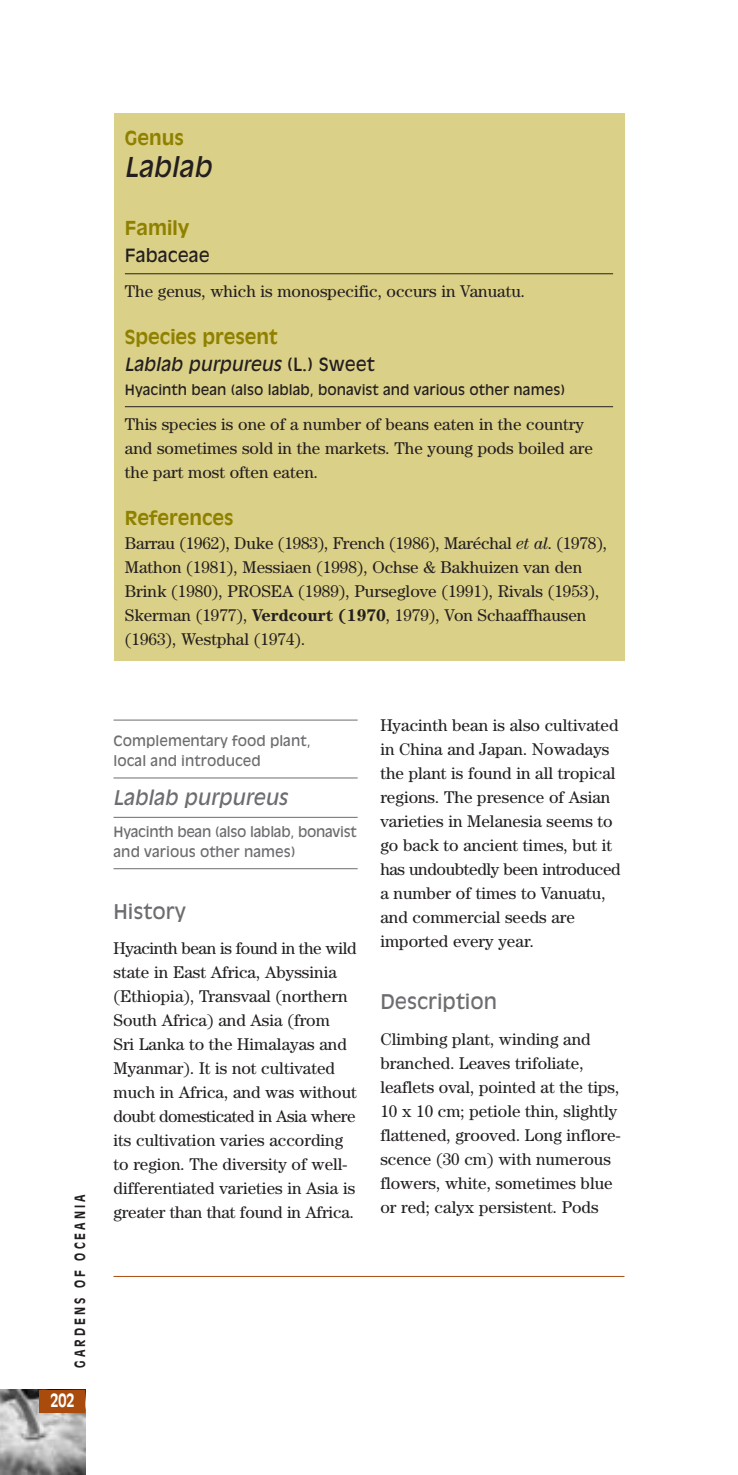
<style>
.page{position:relative;width:738px;height:1475px;background:#fff}
.page>*{position:absolute;margin:0;border:0;box-sizing:border-box;transform-origin:0 0}
.t1{font:italic 27px "Antique Olive";color:#231f20}
.t2{font:20px "Antique Olive";color:#6c6d70}
.t3{font:italic 20px "Antique Olive";color:#6c6d70}
.t4{font:700 19px "Antique Olive";color:#8f8100}
.t5{font:italic 18px "Antique Olive";color:#231f20}
.t6{font:18px "Antique Olive";color:#231f20}
.t7{font:700 18px "Antique Olive";color:#fff;scale:.8 1}
.t8{font:17px/24px "Century";color:#231f20}
.t9{font:14px/20px "Antique Olive";letter-spacing:-.02em;color:#6c6d70}
.t10{font:14px "Antique Olive";color:#231f20}
.t11{font:14px/20px "Antique Olive";color:#6c6d70}
.t12{font:700 14px "Antique Olive";letter-spacing:.28em;color:#231f20;scale:.8 1}
.s1{font-style:normal}
.s2{font-style:italic}
.s3{font-weight:700}
</style>
<div class="page">
<hr style="left:113px;top:719px;width:244px;height:1px;background:#6c6d70">
<hr style="left:113px;top:777px;width:244px;height:1px;background:#6c6d70">
<hr style="left:113px;top:816px;width:244px;height:1px;background:#6c6d70">
<hr style="left:113px;top:868px;width:244px;height:1px;background:#6c6d70">
<img style="left:0;top:1389px;width:85px;height:85px">
<div style="left:40px;top:1389px;width:45px;height:23px;background:#a84b0d"></div>
<hr style="left:113px;top:1275px;width:511px;height:1px;background:#a84b0d">
<div style="left:113px;top:113px;width:511px;height:547px;background:#dbd087"></div>
<hr style="left:125px;top:273px;width:487px;height:1px;background:#231f20">
<hr style="left:125px;top:406px;width:487px;height:1px;background:#231f20">
<p class="t4" style="left:125px;top:130px;width:61px">Genus</p>
<h1 class="t1" style="left:125px;top:156px;width:89px">Lablab</h1>
<p class="t4" style="left:125px;top:220px;width:66px">Family</p>
<p class="t6" style="left:125px;top:248px;width:87px">Fabaceae</p>
<p class="t8" style="left:125px;top:281px;width:401px">The genus, which is monospecific, occurs in Vanuatu.</p>
<p class="t4" style="left:125px;top:329px;width:154px">Species present</p>
<p class="t5" style="left:125px;top:357px;width:251px">Lablab purpureus <span class="s1">(L.) Sweet</span></p>
<p class="t10" style="left:125px;top:384px;width:441px">Hyacinth bean (also lablab, bonavist and various other names)</p>
<p class="t8" style="left:125px;top:414px;width:469px">This species is one of a number of beans eaten in the country and sometimes sold in the markets. The young pods boiled are the part most often eaten.</p>
<p class="t4" style="left:125px;top:510px;width:110px">References</p>
<p class="t8" style="left:125px;top:533px;width:483px">Barrau (1962), Duke (1983), French (1986), Maréchal <span class="s2">et al</span>. (1978), Mathon (1981), Messiaen (1998), Ochse &amp; Bakhuizen van den Brink (1980), PROSEA (1989), Purseglove (1991), Rivals (1953), Skerman (1977), <span class="s3">Verdcourt (1970</span>, 1979), Von Schaaffhausen (1963), Westphal (1974).</p>
<p class="t12" style="left:74px;top:1367px;width:219px;rotate:-90deg">GARDENS OF OCEANIA</p>
<p class="t7" style="left:50px;top:1392px;width:32px">202</p>
<p class="t11" style="left:113px;top:731px;width:198px">Complementary food plant, local and introduced</p>
<p class="t3" style="left:113px;top:789px;width:175px">Lablab purpureus</p>
<p class="t9" style="left:113px;top:822px;width:244px">Hyacinth bean (also lablab, bonavist and various other names)</p>
<p class="t2" style="left:113px;top:903px;width:74px">History</p>
<p class="t8" style="left:113px;top:937px;width:244px">Hyacinth bean is found in the wild state in East Africa, Abyssinia (Ethiopia), Transvaal (northern<br>South Africa) and Asia (from<br>Sri Lanka to the Himalayas and<br>Myanmar). It is not cultivated much in Africa, and was without doubt domesticated in Asia where its cultivation varies according to region. The diversity of well&shy;differentiated varieties in Asia is greater than that found in Africa.</p>
<p class="t8" style="left:380px;top:715px;width:242px">Hyacinth bean is also cultivated in China and Japan. Nowadays the plant is found in all tropical regions. The presence of Asian varieties in Melanesia seems to go back to ancient times, but it has undoubtedly been introduced a number of times to Vanuatu, and commercial seeds are imported every year.</p>
<p class="t2" style="left:380px;top:993px;width:118px">Description</p>
<p class="t8" style="left:380px;top:1028px;width:241px">Climbing plant, winding and branched. Leaves trifoliate, leaflets oval, pointed at the tips,<br>10 x 10 cm; petiole thin, slightly flattened, grooved. Long inflore&shy;scence (30 cm) with numerous flowers, white, sometimes blue or red; calyx persistent. Pods</p>
</div>
